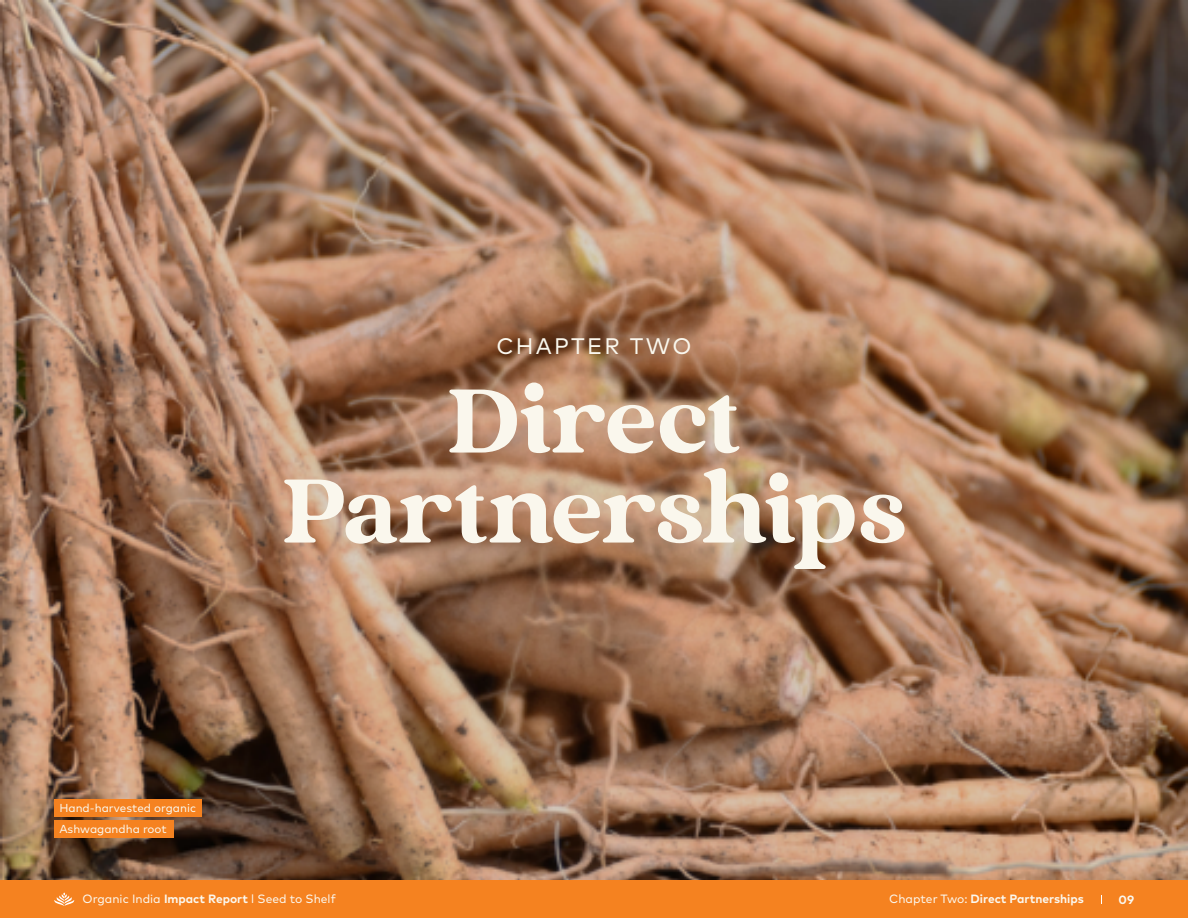
<style>
.page{position:relative;width:1188px;height:918px;background:#fff}
.page>*{position:absolute;margin:0;border:0;box-sizing:border-box;transform-origin:0 0}
.t1{font:90px/90px "Vintage";color:#faf7ed;text-align:center}
.t2{font:22.5px "Mark OT";letter-spacing:.1em;color:#faf7ed}
.t3{font:12px "Mark OT";color:#fbf8ef}
.t4{font:700 12px "Mark OT";color:#fbf8ef}
.t5{font:11.55px/20.2px "Mark OT";color:#faf7ed}
.s1{font-weight:700}
.s2{font-weight:400}
</style>
<div class="page">
<img style="left:0;top:0;width:1188px;height:880px">
<div style="left:54px;top:800px;width:148px;height:17px;background:#f58220"></div>
<div style="left:54px;top:820px;width:120px;height:18px;background:#f58220"></div>
<div style="left:0;top:880px;width:1188px;height:38px;background:#f58220"></div>
<svg style="left:54px;top:893px;width:20px;height:13px"></svg>
<h2 class="t2" style="left:496px;top:332px;width:197px">CHAPTER TWO</h2>
<h1 class="t1" style="left:282px;top:381px;width:625px">Direct<br>Partnerships</h1>
<p class="t5" style="left:59px;top:798px;width:138px">Hand-harvested organic<br>Ashwagandha root</p>
<p class="t3" style="left:83px;top:892px;width:255px">Organic India <span class="s1">Impact Report</span> l Seed to Shelf</p>
<p class="t4" style="left:889px;top:891px;width:196px"><span class="s2">Chapter Two:</span> Direct Partnerships</p>
<p class="t4" style="left:1119px;top:892px;width:17px">09</p>
</div>
